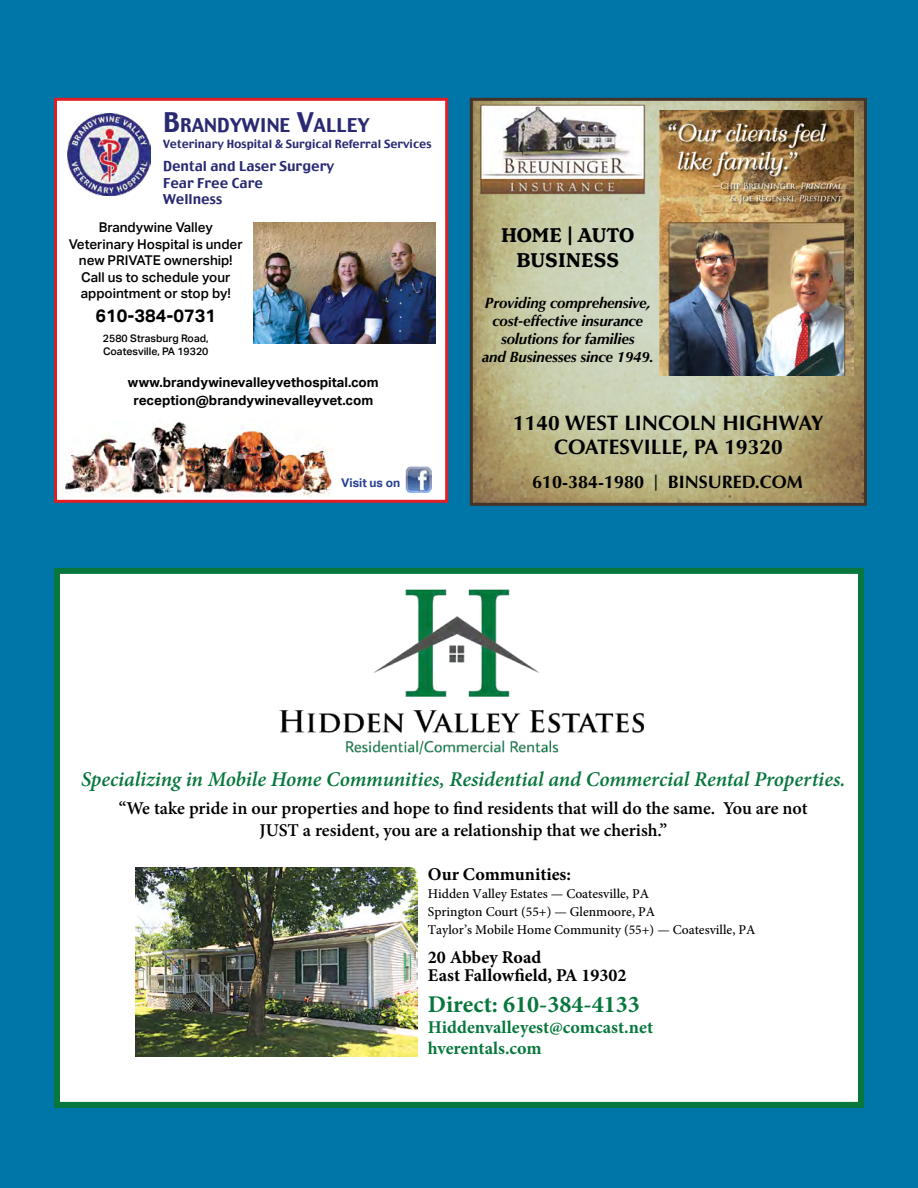
<style>
.page{position:relative;width:918px;height:1188px;background:#0075a8}
.page>*{position:absolute;margin:0;border:0;box-sizing:border-box;transform-origin:0 0}
.t1{font:700 24px "Minion Pro";color:#07773d}
.t2{font:italic 600 21px "Minion Pro";letter-spacing:-.005em;color:#07773d}
.t3{font:700 21px/24.8px "Optima";color:#000;text-align:center}
.t4{font:700 21px/25.2px "Henriette";letter-spacing:-.005em;color:#000;text-align:center}
.t5{font:18.9px "Charcoal";color:#292a72}
.t6{font:600 18px/21.6px "Minion Pro";color:#000;text-align:center}
.t7{font:700 18px/18px "Minion Pro";color:#000}
.t8{font:700 18px/21px "Minion Pro";color:#07773d}
.t9{font:700 18px "Optima";color:#000}
.t10{font:700 18px "Aktiv Grotesk";color:#000}
.t11{font:italic 700 15px/18px "Optima";letter-spacing:-.01em;color:#000;text-align:center}
.t12{font:500 13.5px/18px "Minion Pro";color:#000}
.t13{font:500 13.5px/16.5px "Aktiv Grotesk";color:#000;text-align:center}
.t14{font:700 13.5px/18px "Aktiv Grotesk";color:#000;text-align:center}
.t15{font:13.5px/16.2px "Charcoal";color:#292a72}
.t16{font:700 12px "Aktiv Grotesk";color:#25408f}
.t17{font:11.25px "Charcoal";color:#292a72}
.t18{font:500 10.5px/13.5px "Aktiv Grotesk";color:#000}
.s1{font-size:27px}
.s2{font-family:"Henriette";font-weight:400;font-stretch:extra-condensed}
</style>
<div class="page">
<hr style="left:917px;top:83px;width:1px;height:150px;background:#c7d6e6">
<hr style="left:917px;top:1059px;width:1px;height:56px;background:#c7d6e6">
<div style="left:54px;top:98px;width:394px;height:405px;background:#fff;border:3px solid #df1e26"></div>
<img style="left:68px;top:113px;width:82px;height:83px">
<img style="left:63px;top:420px;width:270px;height:76px">
<img style="left:254px;top:223px;width:181px;height:121px">
<img style="left:405px;top:466px;width:27px;height:26px">
<img style="left:474px;top:102px;width:389px;height:400px">
<div style="left:470px;top:98px;width:397px;height:408px;border:3px solid #522711"></div>
<img style="left:478px;top:104px;width:168px;height:91px">
<img style="left:660px;top:110px;width:193px;height:266px">
<div style="left:54px;top:568px;width:810px;height:540px;background:#fff;border:6px solid #07773d"></div>
<img style="left:279px;top:589px;width:365px;height:166px">
<img style="left:135px;top:867px;width:282px;height:190px">
<p class="t5" style="left:163px;top:113px;width:208px"><span class="s1">B</span>RANDYWINE <span class="s1">V</span>ALLEY</p>
<p class="t17" style="left:163px;top:137px;width:270px">Veterinary Hospital &amp; Surgical Referral Services</p>
<p class="t15" style="left:163px;top:159px;width:173px">Dental and Laser Surgery<br>Fear Free Care<br>Wellness</p>
<p class="t13" style="left:69px;top:219px;width:175px">Brandywine Valley<br>Veterinary Hospital is under new PRIVATE ownership!<br>Call us to schedule your appointment or stop by!</p>
<p class="t10" style="left:96px;top:305px;width:122px">610-384-0731</p>
<p class="t18" style="left:103px;top:331px;width:107px">2580 Strasburg Road,<br>Coatesville, PA 19320</p>
<p class="t14" style="left:128px;top:373px;width:252px">www.brandywinevalleyvethospital.com reception@brandywinevalleyvet.com</p>
<p class="t16" style="left:341px;top:476px;width:60px">Visit us on</p>
<p class="t4" style="left:501px;top:223px;width:135px">HOME | AUTO<br>BUSINESS</p>
<p class="t11" style="left:482px;top:294px;width:173px">Providing comprehensive, cost-effective insurance solutions for families<br>and Businesses since 1949.</p>
<p class="t3" style="left:513px;top:410px;width:312px">1140 WEST LINCOLN HIGHWAY<br>COATESVILLE, PA 19320</p>
<p class="t9" style="left:532px;top:471px;width:272px">610-384-1980 <span class="s2">|</span> BINSURED.COM</p>
<p class="t2" style="left:81px;top:764px;width:766px">Specializing in Mobile Home Communities, Residential and Commercial Rental Properties.</p>
<p class="t6" style="left:119px;top:797px;width:690px">“We take pride in our properties and hope to find residents that will do the same. You are not<br>JUST a resident, you are a relationship that we cherish.”</p>
<p class="t7" style="left:428px;top:865px;width:145px">Our Communities:</p>
<p class="t12" style="left:428px;top:885px;width:329px">Hidden Valley Estates — Coatesville, PA<br>Springton Court (55+) — Glenmoore, PA<br>Taylor’s Mobile Home Community (55+) — Coatesville, PA</p>
<p class="t7" style="left:428px;top:948px;width:200px">20 Abbey Road<br>East Fallowfield, PA 19302</p>
<h1 class="t1" style="left:428px;top:987px;width:213px">Direct: 610-384-4133</h1>
<p class="t8" style="left:428px;top:1016px;width:227px">Hiddenvalleyest@comcast.net hverentals.com</p>
</div>
